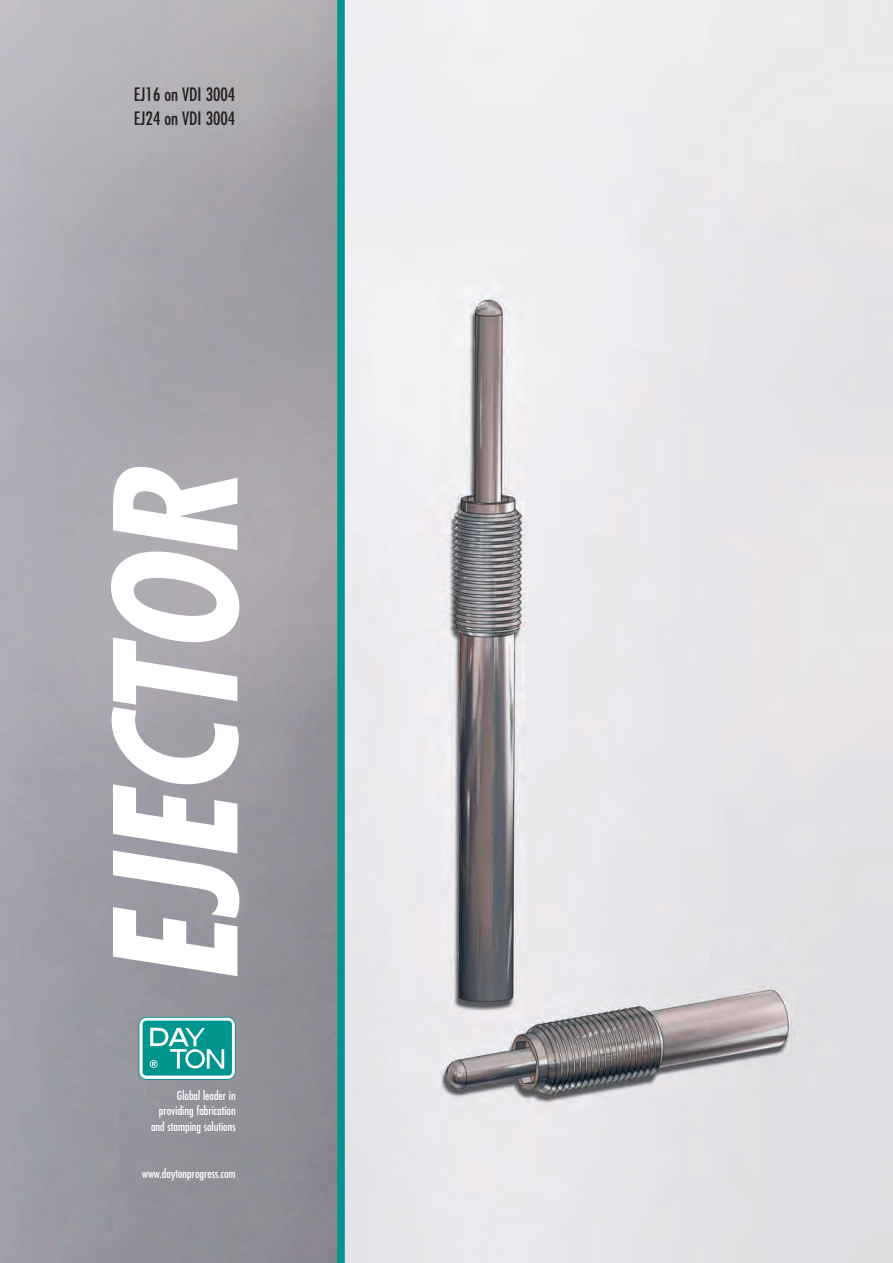
<style>
.page{position:relative;width:893px;height:1263px;background:#fff}
.page>*{position:absolute;margin:0;border:0;box-sizing:border-box;transform-origin:0 0}
.t1{font:italic 700 condensed 165px "Futura";color:#fff}
.t2{font:condensed 18px/23.2px "Futura";color:#231f20}
.t3{font:condensed 12px/15.6px "Futura";color:#fff;text-align:right}
</style>
<div class="page">
<img style="left:0;top:0;width:892px;height:1263px">
<div style="left:337px;top:0;width:8px;height:1263px;background:#00958e"></div>
<svg style="left:138px;top:1017px;width:98px;height:63px"></svg>
<h2 class="t2" style="left:134px;top:85px;width:103px">EJ16 on VDI 3004<br>EJ24 on VDI 3004</h2>
<h1 class="t1" style="left:104px;top:985px;width:524px;rotate:-90deg">EJECTOR</h1>
<p class="t3" style="left:151px;top:1089px;width:86px">Global leader in providing fabrication and stamping solutions</p>
<p class="t3" style="left:142px;top:1166px;width:95px">www.daytonprogress.com</p>
</div>
